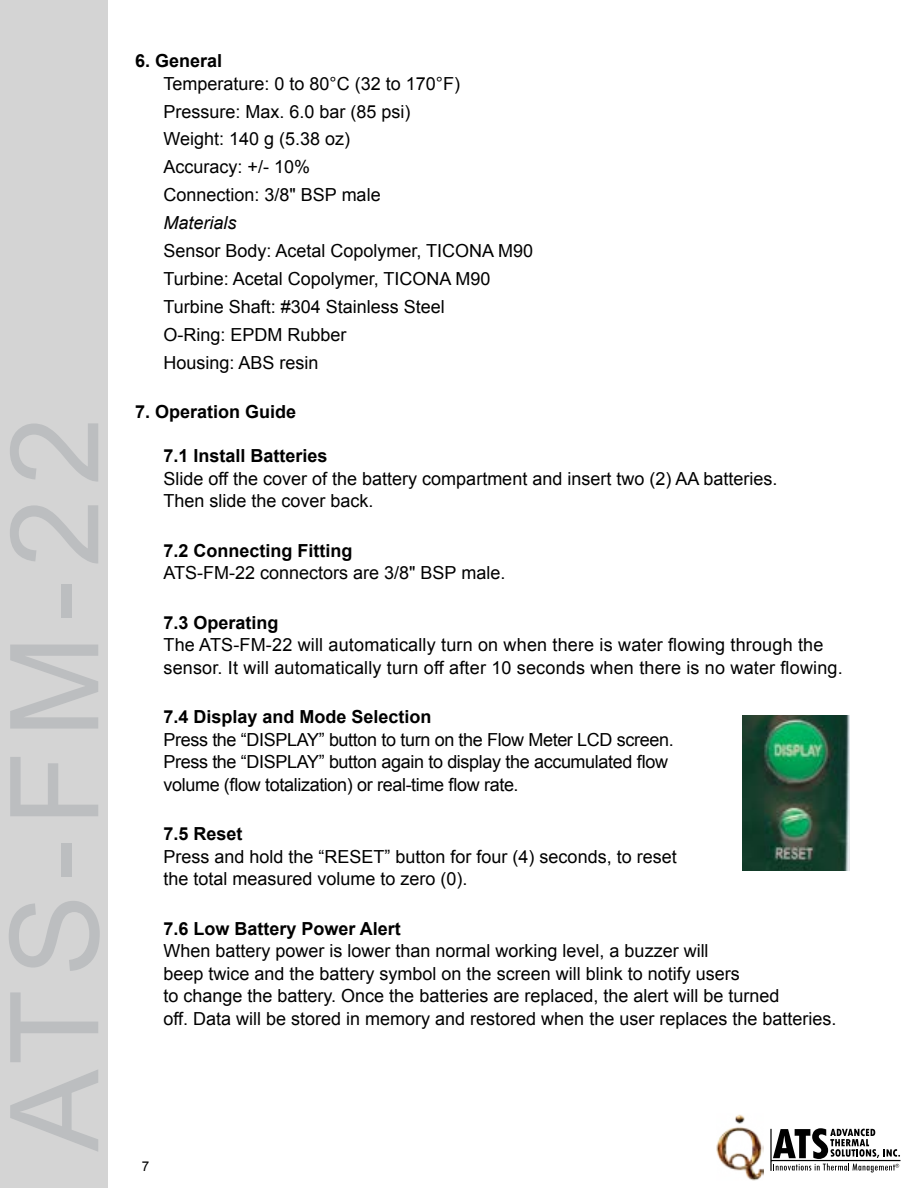
<style>
.page{position:relative;width:918px;height:1188px;background:#fff}
.page>*{position:absolute;margin:0;border:0;box-sizing:border-box;transform-origin:0 0}
.t1{font:123px "Arial";letter-spacing:.11em;color:#bcbec0}
.t2{font:18px/27.9px "Arial";color:#000}
.t3{font:18px/22.5px "Arial";letter-spacing:-.02em;color:#000}
.t4{font:700 18px "Arial";color:#000}
.t5{font:italic 18px "Arial";color:#000}
.t6{font:13.5px "Arial";color:#000}
</style>
<div class="page">
<img style="left:717px;top:1114px;width:47px;height:66px">
<svg style="left:770px;top:1128px;width:130px;height:44px"></svg>
<div style="left:0;top:0;width:108px;height:1188px;background:#d4d4d4"></div>
<img style="left:742px;top:716px;width:108px;height:154px">
<h1 class="t1" style="left:-25px;top:1152px;width:736px;rotate:-90deg">ATS-FM-22</h1>
<p class="t4" style="left:135px;top:49px;width:89px">6. General</p>
<p class="t2" style="left:163px;top:70px;width:298px">Temperature: 0 to 80°C (32 to 170°F)<br>Pressure: Max. 6.0 bar (85 psi)<br>Weight: 140 g (5.38 oz)<br>Accuracy: +/- 10%<br>Connection: 3/8" BSP male</p>
<p class="t5" style="left:163px;top:211px;width:75px">Materials</p>
<p class="t2" style="left:163px;top:237px;width:371px">Sensor Body: Acetal Copolymer, TICONA M90<br>Turbine: Acetal Copolymer, TICONA M90<br>Turbine Shaft: #304 Stainless Steel<br>O-Ring: EPDM Rubber<br>Housing: ABS resin</p>
<p class="t4" style="left:135px;top:400px;width:163px">7. Operation Guide</p>
<p class="t4" style="left:163px;top:444px;width:166px">7.1 Install Batteries</p>
<p class="t2" style="left:163px;top:467px;width:615px;line-height:22.5px">Slide off the cover of the battery compartment and insert two (2) AA batteries.<br>Then slide the cover back.</p>
<p class="t4" style="left:163px;top:538px;width:191px">7.2 Connecting Fitting</p>
<p class="t2" style="left:163px;top:559px;width:343px">ATS-FM-22 connectors are 3/8" BSP male.</p>
<p class="t4" style="left:163px;top:610px;width:117px">7.3 Operating</p>
<p class="t2" style="left:163px;top:634px;width:681px;line-height:22.5px">The ATS-FM-22 will automatically turn on when there is water flowing through the sensor. It will automatically turn off after 10 seconds when there is no water flowing.</p>
<p class="t4" style="left:163px;top:705px;width:270px">7.4 Display and Mode Selection</p>
<p class="t3" style="left:163px;top:728px;width:512px">Press the “DISPLAY” button to turn on the Flow Meter LCD screen.<br>Press the “DISPLAY” button again to display the accumulated flow volume (flow totalization) or real-time flow rate.</p>
<p class="t4" style="left:163px;top:822px;width:81px">7.5 Reset</p>
<p class="t2" style="left:163px;top:845px;width:515px;line-height:22.5px">Press and hold the “RESET” button for four (4) seconds, to reset the total measured volume to zero (0).</p>
<p class="t4" style="left:163px;top:916px;width:239px">7.6 Low Battery Power Alert</p>
<p class="t2" style="left:163px;top:940px;width:674px;line-height:22.5px">When battery power is lower than normal working level, a buzzer will<br>beep twice and the battery symbol on the screen will blink to notify users<br>to change the battery. Once the batteries are replaced, the alert will be turned<br>off. Data will be stored in memory and restored when the user replaces the batteries.</p>
<p class="t6" style="left:142px;top:1157px;width:9px">7</p>
</div>
